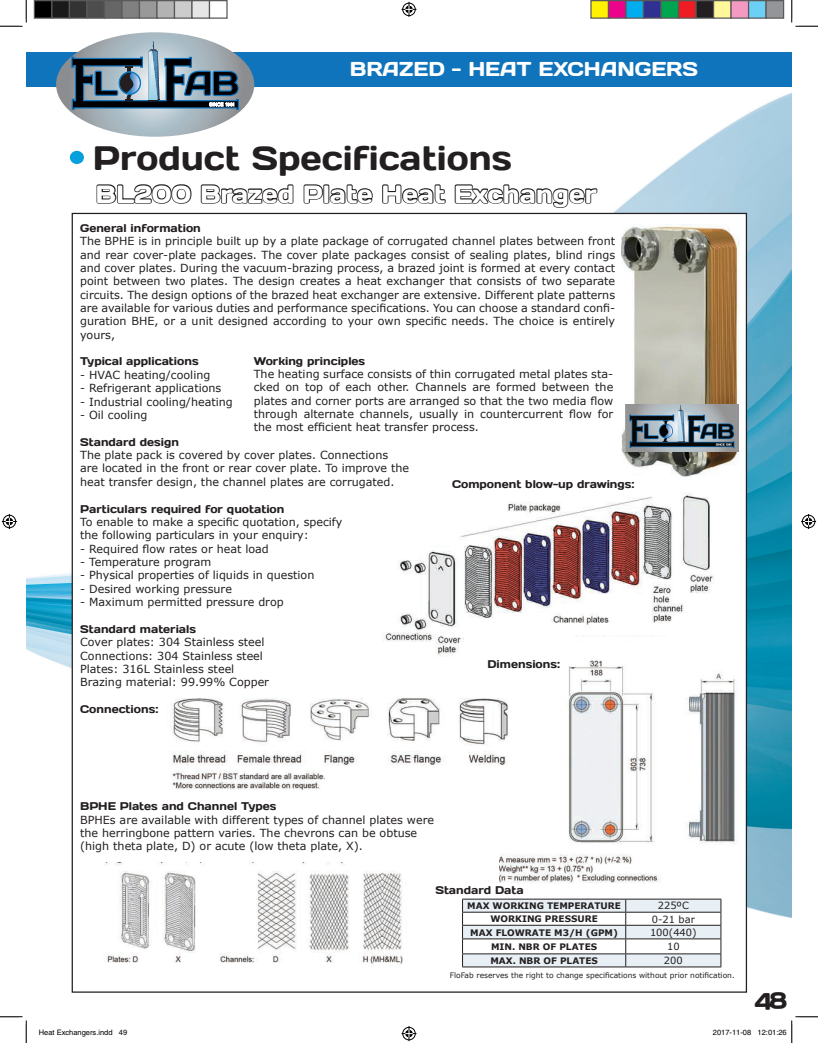
<style>
.page{position:relative;width:818px;height:1043px;background:#fff}
.page>*{position:absolute;margin:0;border:0;box-sizing:border-box;transform-origin:0 0}
.t1{font:33.75px "Days";color:#231f20}
.t2{font:24.75px "Days";color:#fff}
.t3{font:20px "Days";color:#fff}
.t4{font:11.12px/13.4px "Verdana";color:#231f20}
.t5{font:11.12px "Days";color:#231f20}
.t6{font:9.88px "Verdana";color:#231f20}
.t7{font:700 9px "Verdana";color:#231f20}
.t8{font:7.5px "Verdana";color:#231f20}
.t9{font:7.5px "Helvetica";color:#000}
</style>
<div class="page">
<img style="left:26px;top:86px;width:765px;height:907px">
<div style="left:28px;top:52px;width:763px;height:34px;background:#1074bc"></div>
<hr style="left:26px;top:52px;width:2px;height:35px;background:#1074bc">
<svg style="left:56px;top:32px;width:198px;height:105px"></svg>
<div style="left:72px;top:213px;width:674px;height:779px;background:#fff"></div>
<div style="left:70px;top:151px;width:14px;height:13px;background:#06a0dc;border-radius:50%"></div>
<svg style="left:95px;top:183px;width:98px;height:22px"></svg>
<svg style="left:199px;top:183px;width:96px;height:22px"></svg>
<svg style="left:302px;top:183px;width:72px;height:22px"></svg>
<svg style="left:380px;top:183px;width:67px;height:22px"></svg>
<svg style="left:453px;top:183px;width:146px;height:26px"></svg>
<img style="left:621px;top:224px;width:118px;height:253px">
<img style="left:384px;top:493px;width:331px;height:164px">
<img style="left:500px;top:635px;width:238px;height:248px">
<img style="left:171px;top:689px;width:379px;height:108px">
<img style="left:104px;top:862px;width:364px;height:106px">
<hr style="left:462px;top:898px;width:163px;height:1px;background:#231f20">
<hr style="left:625px;top:898px;width:96px;height:1px;background:#231f20">
<svg style="left:462px;top:899px;width:259px;height:67px"></svg>
<hr style="left:462px;top:966px;width:163px;height:1px;background:#231f20">
<hr style="left:625px;top:966px;width:96px;height:1px;background:#231f20">
<img style="left:625px;top:404px;width:113px;height:47px">
<svg style="left:0;top:0;width:27px;height:27px"></svg>
<svg style="left:0;top:1016px;width:27px;height:26px"></svg>
<svg style="left:791px;top:0;width:27px;height:27px"></svg>
<svg style="left:401px;top:2px;width:15px;height:15px"></svg>
<svg style="left:401px;top:1026px;width:15px;height:15px"></svg>
<svg style="left:2px;top:514px;width:15px;height:15px"></svg>
<svg style="left:801px;top:514px;width:15px;height:15px"></svg>
<div style="left:34px;top:1px;width:18px;height:17px;background:#000"></div>
<div style="left:34px;top:0;width:18px;height:19px;border:1px solid #595959"></div>
<div style="left:52px;top:1px;width:17px;height:17px;background:#1a1a1a"></div>
<div style="left:51px;top:0;width:19px;height:19px;border:1px solid #595959"></div>
<div style="left:69px;top:1px;width:18px;height:17px;background:#333"></div>
<div style="left:69px;top:0;width:19px;height:19px;border:1px solid #595959"></div>
<div style="left:87px;top:1px;width:17px;height:17px;background:#4d4d4d"></div>
<div style="left:86px;top:0;width:19px;height:19px;border:1px solid #595959"></div>
<div style="left:104px;top:1px;width:18px;height:17px;background:#666"></div>
<div style="left:104px;top:0;width:18px;height:19px;border:1px solid #595959"></div>
<div style="left:122px;top:1px;width:17px;height:17px;background:#808080"></div>
<div style="left:121px;top:0;width:19px;height:19px;border:1px solid #595959"></div>
<div style="left:139px;top:1px;width:18px;height:17px;background:#999"></div>
<div style="left:139px;top:0;width:19px;height:19px;border:1px solid #595959"></div>
<div style="left:157px;top:1px;width:17px;height:17px;background:#b3b3b3"></div>
<div style="left:156px;top:0;width:19px;height:19px;border:1px solid #595959"></div>
<div style="left:174px;top:1px;width:18px;height:17px;background:#ccc"></div>
<div style="left:174px;top:0;width:18px;height:19px;border:1px solid #595959"></div>
<div style="left:192px;top:1px;width:17px;height:17px;background:#e6e6e6"></div>
<div style="left:191px;top:0;width:19px;height:19px;border:1px solid #595959"></div>
<div style="left:209px;top:0;width:19px;height:19px;border:1px solid #595959"></div>
<div style="left:591px;top:1px;width:17px;height:17px;background:#fff101"></div>
<div style="left:590px;top:0;width:19px;height:19px;border:1px solid #595959"></div>
<div style="left:608px;top:1px;width:18px;height:17px;background:#ed028c"></div>
<div style="left:608px;top:0;width:18px;height:19px;border:1px solid #595959"></div>
<div style="left:626px;top:1px;width:17px;height:17px;background:#00aeef"></div>
<div style="left:625px;top:0;width:19px;height:19px;border:1px solid #595959"></div>
<div style="left:643px;top:1px;width:18px;height:17px;background:#2e3092"></div>
<div style="left:642px;top:0;width:19px;height:19px;border:1px solid #595959"></div>
<div style="left:661px;top:1px;width:17px;height:17px;background:#00a54f"></div>
<div style="left:660px;top:0;width:19px;height:19px;border:1px solid #595959"></div>
<div style="left:678px;top:1px;width:18px;height:17px;background:#ee1d23"></div>
<div style="left:678px;top:0;width:18px;height:19px;border:1px solid #595959"></div>
<div style="left:696px;top:1px;width:17px;height:17px;background:#231f20"></div>
<div style="left:695px;top:0;width:19px;height:19px;border:1px solid #595959"></div>
<div style="left:713px;top:1px;width:18px;height:17px;background:#fff79a"></div>
<div style="left:712px;top:0;width:19px;height:19px;border:1px solid #595959"></div>
<div style="left:731px;top:1px;width:17px;height:17px;background:#f499c2"></div>
<div style="left:730px;top:0;width:19px;height:19px;border:1px solid #595959"></div>
<div style="left:748px;top:1px;width:18px;height:17px;background:#6bcff6"></div>
<div style="left:748px;top:0;width:18px;height:19px;border:1px solid #595959"></div>
<div style="left:766px;top:1px;width:17px;height:17px;background:#939598"></div>
<div style="left:765px;top:0;width:19px;height:19px;border:1px solid #595959"></div>
<svg style="left:791px;top:1016px;width:27px;height:26px"></svg>
<svg style="left:754px;top:992px;width:32px;height:1px"></svg>
<h3 class="t3" style="left:350px;top:56px;width:349px">BRAZED - HEAT EXCHANGERS</h3>
<h1 class="t1" style="left:93px;top:137px;width:420px">Product Specifications</h1>
<h2 class="t2" style="left:96px;top:178px;width:502px">BL200 Brazed Plate Heat Exchanger</h2>
<p class="t5" style="left:80px;top:221px;width:122px">General information</p>
<p class="t4" style="left:80px;top:234px;width:536px;text-align:justify">The BPHE is in principle built up by a plate package of corrugated channel plates between front and rear cover-plate packages. The cover plate packages consist of sealing plates, blind rings and cover plates. During the vacuum-brazing process, a brazed joint is formed at every contact point between two plates. The design creates a heat exchanger that consists of two separate circuits. The design options of the brazed heat exchanger are extensive. Different plate patterns are available for various duties and performance specifications. You can choose a standard confi&shy;guration BHE, or a unit designed according to your own specific needs. The choice is entirely yours,</p>
<p class="t5" style="left:80px;top:354px;width:120px">Typical applications</p>
<p class="t4" style="left:80px;top:368px;width:132px">- HVAC heating/cooling</p>
<p class="t4" style="left:80px;top:381px;width:143px">- Refrigerant applications</p>
<p class="t4" style="left:80px;top:395px;width:154px">- Industrial cooling/heating</p>
<p class="t4" style="left:80px;top:408px;width:69px">- Oil cooling</p>
<p class="t5" style="left:80px;top:434px;width:100px">Standard design</p>
<p class="t4" style="left:80px;top:448px;width:330px">The plate pack is covered by cover plates. Connections<br>are located in the front or rear cover plate. To improve the heat transfer design, the channel plates are corrugated.</p>
<p class="t5" style="left:80px;top:501px;width:206px">Particulars required for quotation</p>
<p class="t4" style="left:80px;top:515px;width:264px">To enable to make a specific quotation, specify the following particulars in your enquiry:</p>
<p class="t4" style="left:80px;top:542px;width:190px">- Required flow rates or heat load</p>
<p class="t4" style="left:80px;top:555px;width:133px">- Temperature program</p>
<p class="t4" style="left:80px;top:568px;width:236px">- Physical properties of liquids in question</p>
<p class="t4" style="left:80px;top:582px;width:153px">- Desired working pressure</p>
<p class="t4" style="left:80px;top:595px;width:205px">- Maximum permitted pressure drop</p>
<p class="t5" style="left:80px;top:621px;width:117px">Standard materials</p>
<p class="t4" style="left:80px;top:635px;width:190px">Cover plates: 304 Stainless steel<br>Connections: 304 Stainless steel<br>Plates: 316L Stainless steel<br>Brazing material: 99.99% Copper</p>
<p class="t5" style="left:80px;top:702px;width:80px">Connections:</p>
<p class="t5" style="left:254px;top:353px;width:113px">Working principles</p>
<p class="t4" style="left:254px;top:367px;width:361px;text-align:justify">The heating surface consists of thin corrugated metal plates sta&shy;cked on top of each other. Channels are formed between the plates and corner ports are arranged so that the two media flow through alternate channels, usually in countercurrent flow for the most efficient heat transfer process.</p>
<p class="t5" style="left:452px;top:477px;width:184px">Component blow-up drawings:</p>
<p class="t5" style="left:487px;top:657px;width:74px">Dimensions:</p>
<p class="t5" style="left:80px;top:799px;width:198px">BPHE Plates and Channel Types</p>
<p class="t4" style="left:80px;top:812px;width:355px">BPHEs are available with different types of channel plates were the herringbone pattern varies. The chevrons can be obtuse (high theta plate, D) or acute (low theta plate, X).</p>
<p class="t5" style="left:435px;top:883px;width:90px">Standard Data</p>
<p class="t7" style="left:467px;top:899px;width:155px">MAX WORKING TEMPERATURE</p>
<p class="t6" style="left:657px;top:899px;width:33px">225ºC</p>
<p class="t7" style="left:490px;top:912px;width:109px">WORKING PRESSURE</p>
<p class="t6" style="left:651px;top:912px;width:45px">0-21 bar</p>
<p class="t7" style="left:470px;top:925px;width:149px">MAX FLOWRATE M3/H (GPM)</p>
<p class="t6" style="left:650px;top:925px;width:48px">100(440)</p>
<p class="t7" style="left:491px;top:940px;width:108px">MIN. NBR OF PLATES</p>
<p class="t6" style="left:667px;top:939px;width:14px">10</p>
<p class="t7" style="left:490px;top:954px;width:109px">MAX. NBR OF PLATES</p>
<p class="t6" style="left:664px;top:953px;width:20px">200</p>
<p class="t8" style="left:450px;top:970px;width:286px">FloFab reserves the right to change specifications without prior notification.</p>
<p class="t9" style="left:39px;top:1028px;width:90px">Heat Exchangers.indd 49</p>
<p class="t9" style="left:712px;top:1028px;width:75px">2017-11-08 12:01:26</p>
</div>
